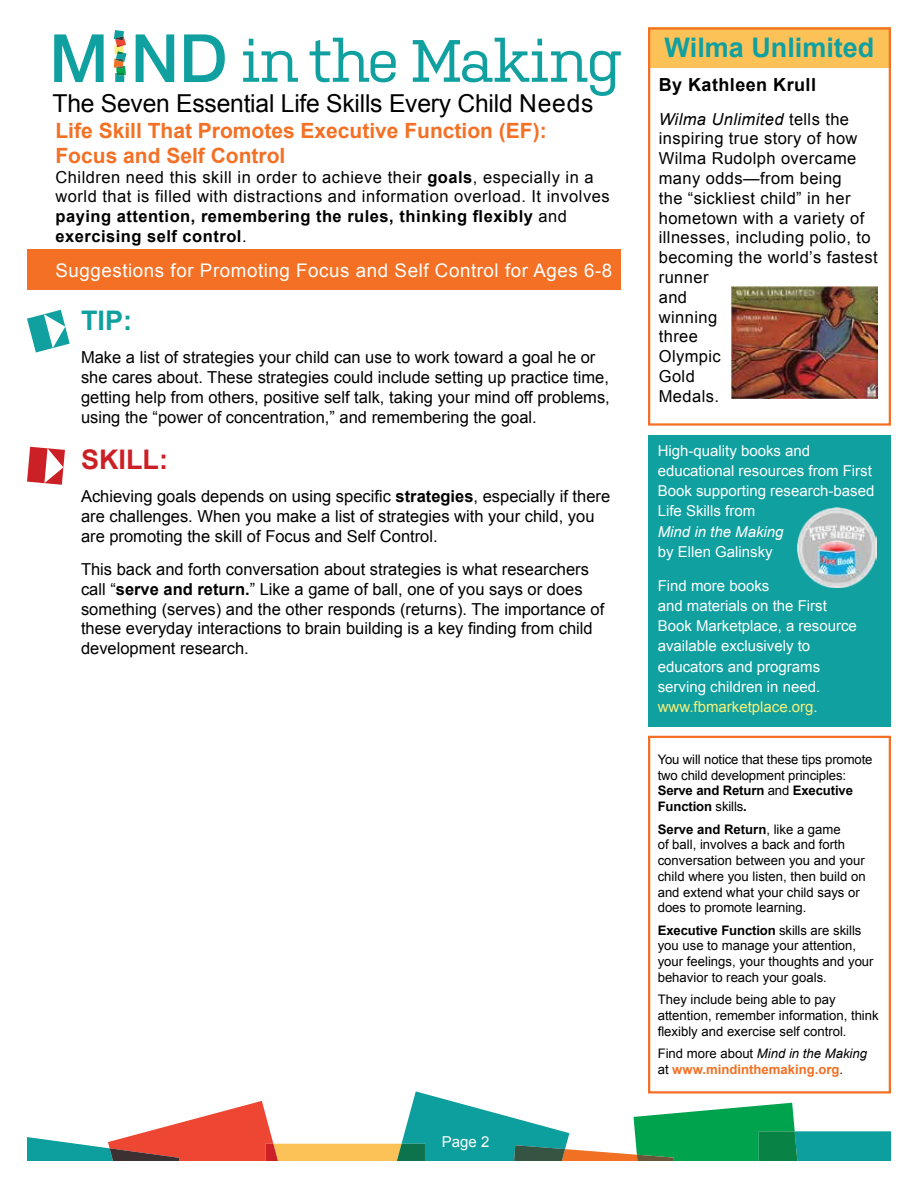
<style>
.page{position:relative;width:918px;height:1188px;background:#fff}
.page>*{position:absolute;margin:0;border:0;box-sizing:border-box;transform-origin:0 0}
.t1{font:700 27px "Arial";color:#10a0a0}
.t2{font:700 27px "Arial";color:#cc2027}
.t3{font:24.75px "Arial";letter-spacing:-.01em;color:#000}
.t4{font:700 21px/25.2px "Arial";color:#f37024}
.t5{font:18.75px "Arial";letter-spacing:.03em;color:#fff}
.t6{font:700 18px "Arial";letter-spacing:.025em;color:#000}
.t7{font:16.5px/19.8px "Arial";color:#000}
.t8{font:16.5px/19.8px "Arial";letter-spacing:.025em;color:#000}
.t9{font:16.5px/19.8px "Arial";letter-spacing:.03em;color:#000}
.t10{font:15px/20.2px "Arial";color:#fff}
.t11{font:italic 15px "Arial";color:#fff}
.t12{font:13.2px/15.8px "Arial";color:#000}
.t13{font:700 13.2px/15.8px "Arial";color:#f37024}
.s1{font-weight:700}
.s2{font-style:italic}
.s3{color:#f7ef79}
.s4{font-weight:400;color:#000}
.s5{font-weight:400;font-style:italic;color:#000}
</style>
<div class="page">
<svg style="left:27px;top:1091px;width:864px;height:70px"></svg>
<svg style="left:243px;top:39px;width:55px;height:43px"></svg>
<svg style="left:310px;top:38px;width:86px;height:44px"></svg>
<svg style="left:413px;top:38px;width:208px;height:58px"></svg>
<svg style="left:54px;top:34px;width:50px;height:48px"></svg>
<svg style="left:136px;top:34px;width:38px;height:48px"></svg>
<svg style="left:184px;top:34px;width:41px;height:48px"></svg>
<svg style="left:114px;top:30px;width:13px;height:52px"></svg>
<svg style="left:27px;top:310px;width:43px;height:42px"></svg>
<svg style="left:27px;top:447px;width:38px;height:38px"></svg>
<div style="left:648px;top:435px;width:243px;height:292px;background:#10a0a0"></div>
<div style="left:648px;top:736px;width:243px;height:358px;border:2px solid #f37024"></div>
<img style="left:797px;top:508px;width:80px;height:79px">
<div style="left:648px;top:27px;width:243px;height:41px;background:#fcc257"></div>
<div style="left:648px;top:27px;width:243px;height:399px;border:2px solid #f37024"></div>
<img style="left:731px;top:287px;width:147px;height:112px">
<div style="left:27px;top:250px;width:594px;height:40px;background:#f37024"></div>
<h2 class="t3" style="left:52px;top:87px;width:543px">The Seven Essential Life Skills Every Child Needs</h2>
<p class="t4" style="left:56px;top:118px;width:493px">Life Skill That Promotes Executive Function (EF):<br>Focus and Self Control</p>
<p class="t9" style="left:56px;top:167px;width:556px">Children need this skill in order to achieve their <span class="s1">goals</span>, especially in a world that is filled with distractions and information overload. It involves <span class="s1">paying attention, remembering the rules, thinking flexibly</span> and <span class="s1">exercising self control</span>.</p>
<p class="t5" style="left:56px;top:258px;width:558px">Suggestions for Promoting Focus and Self Control for Ages 6-8</p>
<h1 class="t1" style="left:81px;top:303px;width:53px">TIP:</h1>
<p class="t7" style="left:81px;top:348px;width:530px">Make a list of strategies your child can use to work toward a goal he or she cares about. These strategies could include setting up practice time, getting help from others, positive self talk, taking your mind off problems, using the “power of concentration,” and remembering the goal.</p>
<h1 class="t2" style="left:81px;top:441px;width:88px">SKILL:</h1>
<p class="t7" style="left:81px;top:487px;width:531px">Achieving goals depends on using specific <span class="s1">strategies</span>, especially if there are challenges. When you make a list of strategies with your child, you are promoting the skill of Focus and Self Control.</p>
<p class="t7" style="left:81px;top:559px;width:525px">This back and forth conversation about strategies is what researchers call “<span class="s1">serve and return.</span>” Like a game of ball, one of you says or does something (serves) and the other responds (returns). The importance of these everyday interactions to brain building is a key finding from child development research.</p>
<p class="t10" style="left:442px;top:1132px;width:49px">Page 2</p>
<h1 class="t1" style="left:665px;top:30px;width:211px">Wilma Unlimited</h1>
<p class="t6" style="left:659px;top:73px;width:159px">By Kathleen Krull</p>
<p class="t8" style="left:659px;top:109px;width:221px"><span class="s2">Wilma Unlimited</span> tells the inspiring true story of how<br>Wilma Rudolph overcame many odds—from being<br>the “sickliest child” in her hometown with a variety of illnesses, including polio, to becoming the world’s fastest runner<br>and<br>winning<br>three<br>Olympic<br>Gold<br>Medals.</p>
<p class="t10" style="left:658px;top:440px;width:218px">High-quality books and educational resources from First<br>Book supporting research-based<br>Life Skills from</p>
<p class="t11" style="left:658px;top:522px;width:127px">Mind in the Making</p>
<p class="t10" style="left:658px;top:542px;width:117px">by Ellen Galinsky</p>
<p class="t10" style="left:658px;top:575px;width:201px">Find more books<br>and materials on the First<br>Book Marketplace, a resource available exclusively to educators and programs serving children in need. <span class="s3">www.fbmarketplace.org</span>.</p>
<p class="t12" style="left:658px;top:751px;width:216px">You will notice that these tips promote two child development principles:<br><span class="s1">Serve and Return</span> and <span class="s1">Executive<br>Function</span> skills<span class="s1">.</span></p>
<p class="t12" style="left:658px;top:821px;width:209px"><span class="s1">Serve and Return</span>, like a game<br>of ball, involves a back and forth conversation between you and your child where you listen, then build on and extend what your child says or does to promote learning.</p>
<p class="t12" style="left:658px;top:922px;width:217px"><span class="s1">Executive Function</span> skills are skills you use to manage your attention, your feelings, your thoughts and your behavior to reach your goals.</p>
<p class="t12" style="left:658px;top:992px;width:223px">They include being able to pay attention, remember information, think flexibly and exercise self control.</p>
<p class="t13" style="left:658px;top:1046px;width:211px"><span class="s4">Find more about</span> <span class="s5">Mind in the Making </span><span class="s4">at</span> www.mindinthemaking.org<span class="s4">.</span></p>
</div>
